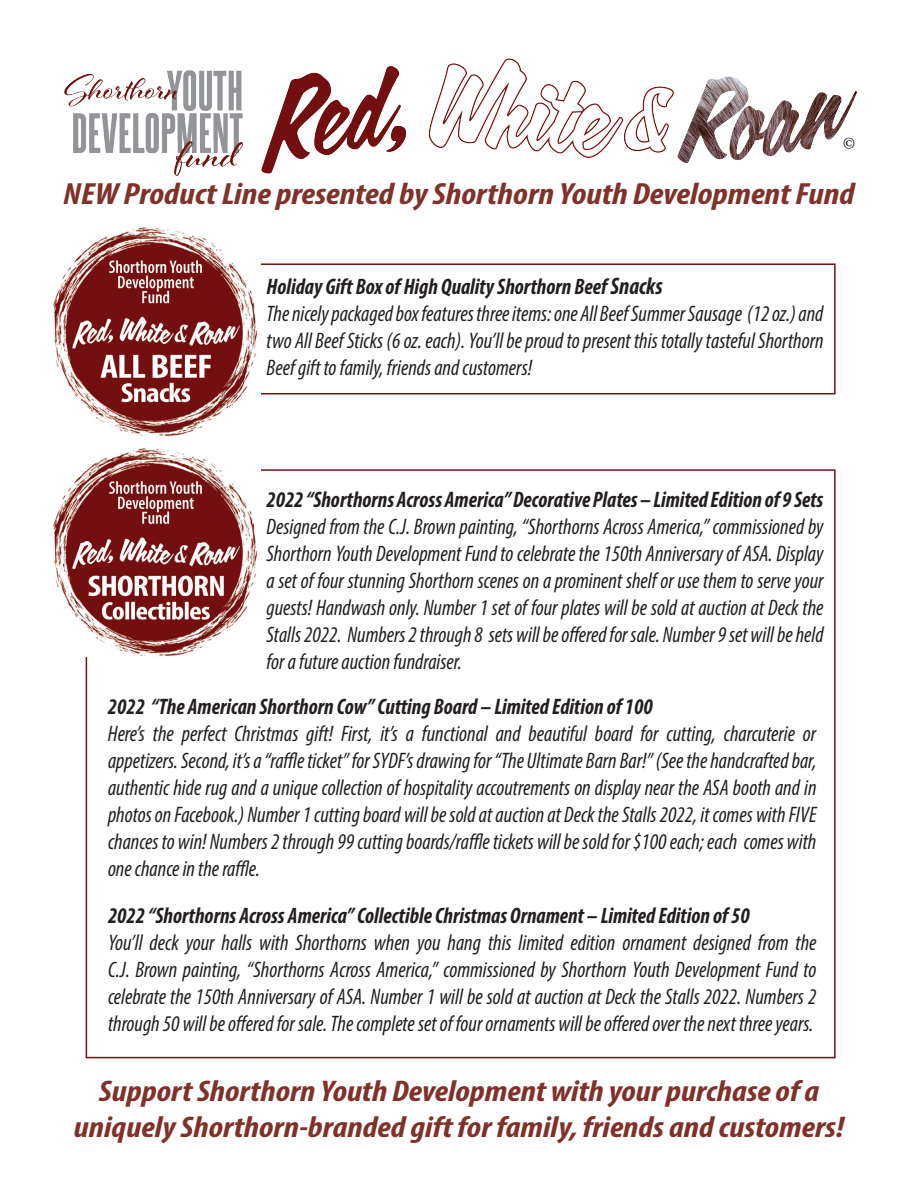
<style>
.page{position:relative;width:918px;height:1188px;background:#fff}
.page>*{position:absolute;margin:0;border:0;box-sizing:border-box;transform-origin:0 0}
.t1{font:italic 700 condensed 30.75px "Myriad Pro";color:#80322a;scale:1.15 1}
.t2{font:italic 700 condensed 30px/36px "Myriad Pro";color:#80322a;text-align:center;scale:1.15 1}
.t3{font:italic condensed 22.5px/27px "Myriad Pro";color:#231f20;text-align:justify;scale:.96 1}
.t4{font:italic 700 condensed 22.5px "Myriad Pro";color:#231f20;scale:.96 1}
.t5{font:18px "Minion Pro";color:#231f20}
.s1{font-weight:700}
.s2{font-weight:700;font-size:24px}
</style>
<div class="page">
<img style="left:64px;top:70px;width:180px;height:106px">
<div style="left:86px;top:263px;width:750px;height:131px;border:2px solid #701115"></div>
<img style="left:53px;top:227px;width:207px;height:210px">
<img style="left:53px;top:448px;width:204px;height:209px">
<img style="left:261px;top:58px;width:596px;height:116px">
<p class="t5" style="left:843px;top:131px;width:14px">©</p>
<h1 class="t1" style="left:63px;top:175px;width:690px">NEW Product Line presented by Shorthorn Youth Development Fund</h1>
<p class="t3" style="left:267px;top:272px;width:582px;text-align:left"><span class="s1">Holiday Gift Box of High Quality Shorthorn Beef</span> <span class="s2">Snacks<br></span>The nicely packaged box features three items: one All Beef Summer Sausage (12 oz.) and two All Beef Sticks (6 oz. each). You’ll be proud to present this totally tasteful Shorthorn Beef gift to family, friends and customers!</p>
<p class="t4" style="left:267px;top:486px;width:582px">2022 “Shorthorns Across America” Decorative Plates – Limited Edition of 9 Sets</p>
<p class="t3" style="left:267px;top:513px;width:582px">Designed from the C.J. Brown painting, “Shorthorns Across America,” commissioned by Shorthorn Youth Development Fund to celebrate the 150th Anniversary of ASA. Display a set of four stunning Shorthorn scenes on a prominent shelf or use them to serve your guests! Handwash only. Number 1 set of four plates will be sold at auction at Deck the Stalls 2022. Numbers 2 through 8 sets will be offered for sale. Number 9 set will be held for a future auction fundraiser.</p>
<p class="t4" style="left:108px;top:693px;width:569px">2022 “The American Shorthorn Cow” Cutting Board – Limited Edition of 100</p>
<p class="t3" style="left:108px;top:720px;width:740px">Here’s the perfect Christmas gift! First, it’s a functional and beautiful board for cutting, charcuterie or appetizers. Second, it’s a “raffle ticket” for SYDF’s drawing for “The Ultimate Barn Bar!” (See the handcrafted bar, authentic hide rug and a unique collection of hospitality accoutrements on display near the ASA booth and in photos on Facebook.) Number 1 cutting board will be sold at auction at Deck the Stalls 2022, it comes with FIVE chances to win! Numbers 2 through 99 cutting boards/raffle tickets will be sold for $100 each; each comes with one chance in the raffle.</p>
<p class="t4" style="left:108px;top:901px;width:670px">2022 “Shorthorns Across America” Collectible Christmas Ornament – Limited Edition of 50</p>
<p class="t3" style="left:108px;top:928px;width:740px">You’ll deck your halls with Shorthorns when you hang this limited edition ornament designed from the C.J. Brown painting, “Shorthorns Across America,” commissioned by Shorthorn Youth Development Fund to celebrate the 150th Anniversary of ASA. Number 1 will be sold at auction at Deck the Stalls 2022. Numbers 2 through 50 will be offered for sale. The complete set of four ornaments will be offered over the next three years.</p>
<h2 class="t2" style="left:74px;top:1072px;width:672px">Support Shorthorn Youth Development with your purchase of a uniquely Shorthorn-branded gift for family, friends and customers!</h2>
</div>
